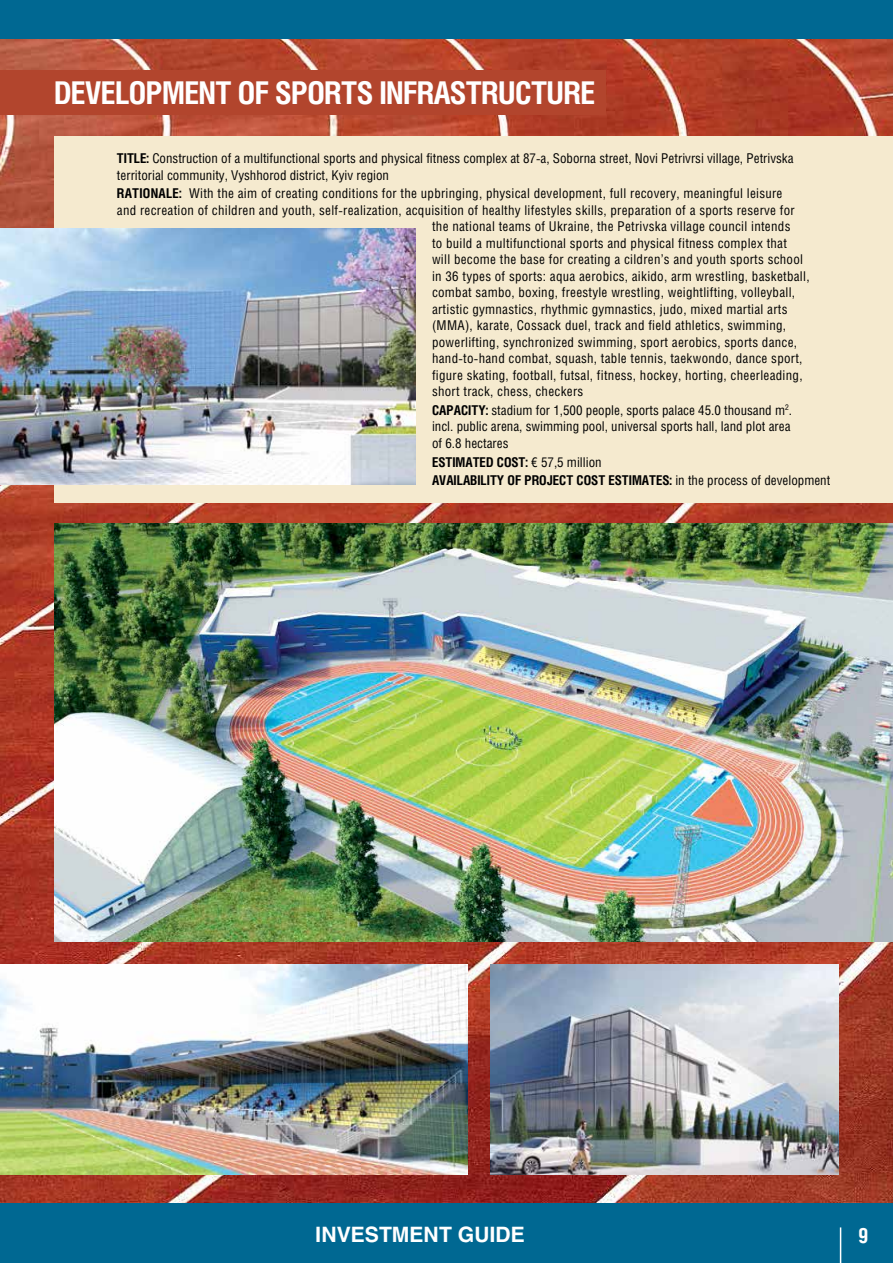
<style>
.page{position:relative;width:893px;height:1263px;background:#fff}
.page>*{position:absolute;margin:0;border:0;box-sizing:border-box;transform-origin:0 0}
.t1{font:700 31.35px "Helios Cond C";letter-spacing:-.02em;color:#fff}
.t2{font:700 21px "Helios C";color:#fff}
.t3{font:700 21px "Helios Cond C";color:#fff}
.t4{font:13.5px/16.5px "Helios Cond C";letter-spacing:.02em;color:#000;text-align:justify}
.t5{font:13.5px/16.5px "Helios Cond C";color:#000}
.t6{font:700 13.5px/18.6px "Helios Cond C";color:#000}
.s1{font-weight:700}
.s2{font-weight:400}
</style>
<div class="page">
<div style="left:0;top:0;width:893px;height:39px;background:#006892"></div>
<div style="left:0;top:1202px;width:893px;height:61px;background:#006892"></div>
<hr style="left:840px;top:1227px;width:1px;height:36px;background:#fff">
<img style="left:0;top:40px;width:893px;height:1162px">
<div style="left:0;top:70px;width:606px;height:44px;background:#b2452d"></div>
<div style="left:54px;top:136px;width:839px;height:366px;background:#f5eacf"></div>
<img style="left:0;top:964px;width:468px;height:211px">
<img style="left:491px;top:964px;width:348px;height:211px">
<img style="left:0;top:228px;width:415px;height:257px">
<img style="left:54px;top:524px;width:839px;height:418px">
<h1 class="t1" style="left:54px;top:74px;width:543px">DEVELOPMENT OF SPORTS INFRASTRUCTURE</h1>
<p class="t5" style="left:117px;top:150px;width:678px"><span class="s1">TITLE:</span> Construction of a multifunctional sports and physical fitness complex at 87-a, Soborna street, Novi Petrivrsi village, Petrivska territorial community, Vyshhorod district, Kyiv region</p>
<p class="t4" style="left:117px;top:185px;width:667px"><span class="s1">RATIONALE:</span> With the aim of creating conditions for the upbringing, physical development, full recovery, meaningful leisure</p>
<p class="t4" style="left:117px;top:201px;width:679px">and recreation of children and youth, self-realization, acquisition of healthy lifestyles skills, preparation of a sports reserve for</p>
<p class="t4" style="left:432px;top:218px;width:360px">the national teams of Ukraine, the Petrivska village council intends</p>
<p class="t4" style="left:432px;top:234px;width:356px">to build a multifunctional sports and physical fitness complex that</p>
<p class="t4" style="left:432px;top:251px;width:372px">will become the base for creating a cildren’s and youth sports school</p>
<p class="t4" style="left:432px;top:267px;width:379px">in 36 types of sports: aqua aerobics, aikido, arm wrestling, basketball,</p>
<p class="t4" style="left:432px;top:284px;width:365px">combat sambo, boxing, freestyle wrestling, weightlifting, volleyball,</p>
<p class="t4" style="left:432px;top:300px;width:357px">artistic gymnastics, rhythmic gymnastics, judo, mixed martial arts</p>
<p class="t4" style="left:432px;top:317px;width:356px">(MMA), karate, Cossack duel, track and field athletics, swimming,</p>
<p class="t4" style="left:432px;top:333px;width:367px">powerlifting, synchronized swimming, sport aerobics, sports dance,</p>
<p class="t4" style="left:432px;top:350px;width:372px">hand-to-hand combat, squash, table tennis, taekwondo, dance sport,</p>
<p class="t4" style="left:432px;top:366px;width:372px">figure skating, football, futsal, fitness, hockey, horting, cheerleading,</p>
<p class="t4" style="left:432px;top:383px;width:153px">short track, chess, checkers</p>
<p class="t4" style="left:432px;top:402px;width:362px"><span class="s1">CAPACITY:</span> stadium for 1,500 people, sports palace 45.0 thousand m<sup>2</sup>. incl. public arena, swimming pool, universal sports hall, land plot area of 6.8 hectares</p>
<p class="t6" style="left:432px;top:452px;width:400px">ESTIMATED COST: <span class="s2">€ 57,5 million<br></span>AVAILABILITY OF PROJECT COST ESTIMATES: <span class="s2">in the process of development</span></p>
<h2 class="t2" style="left:315px;top:1222px;width:211px">INVESTMENT GUIDE</h2>
<h2 class="t3" style="left:858px;top:1222px;width:12px">9</h2>
</div>
